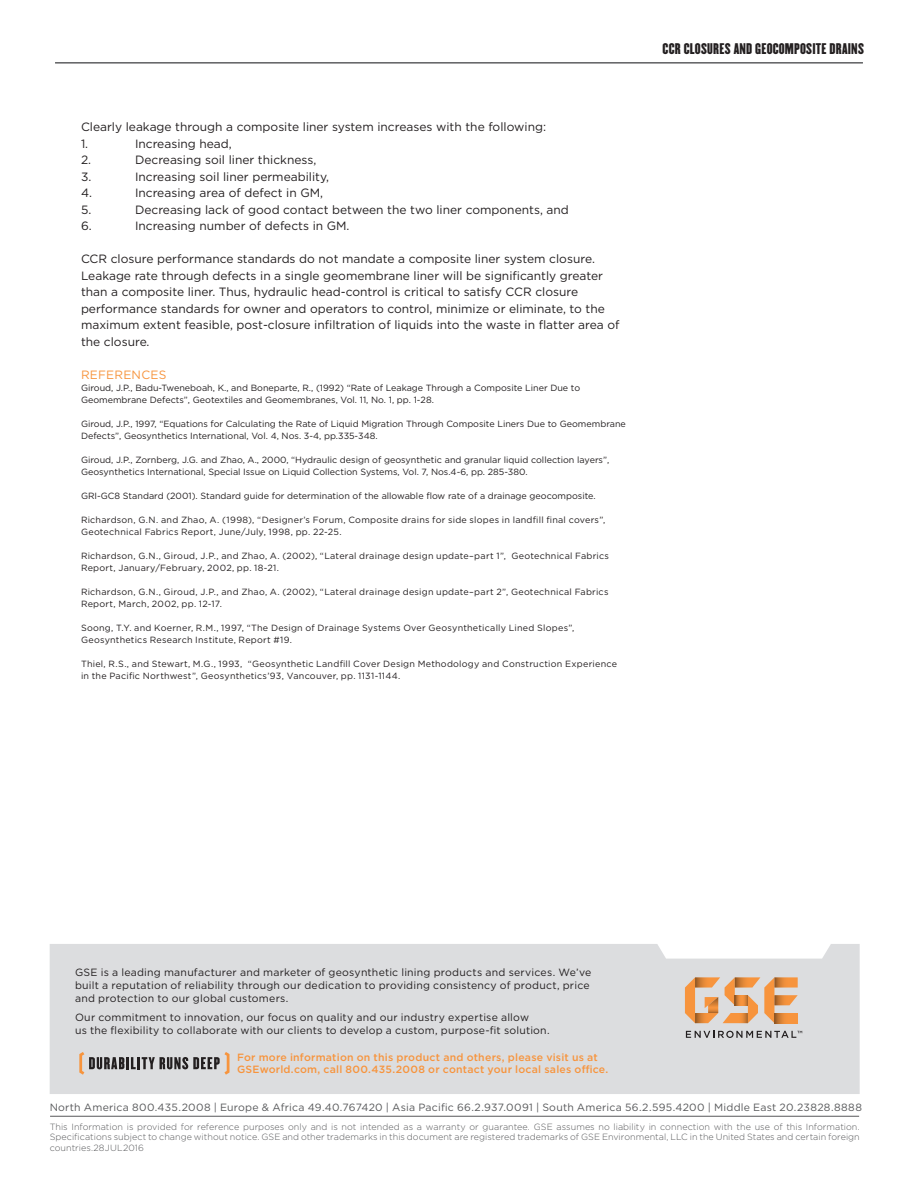
<style>
.page{position:relative;width:918px;height:1188px;background:#fff}
.page>*{position:absolute;margin:0;border:0;box-sizing:border-box;transform-origin:0 0}
.t1{font:13.5px "Champion Liteweight";letter-spacing:.01em;color:#231f20}
.t2{font:12px/16.5px "Gotham";color:#231f20}
.t3{font:12px "Gotham";letter-spacing:.025em;color:#f7943d}
.t4{font:10.5px/12.6px "Gotham";letter-spacing:.02em;color:#231f20}
.t5{font:10.5px "Gotham";letter-spacing:.025em;color:#57585a}
.t6{font:500 10.5px/12.6px "Gotham";letter-spacing:.02em;color:#f7943d}
.t7{font:9px/12px "Gotham";letter-spacing:.025em;color:#231f20}
.t8{font:9px/12px "Gotham";letter-spacing:.005em;color:#231f20}
.t9{font:300 9px/10.5px "Gotham";letter-spacing:.005em;color:#57585a;text-align:justify}
</style>
<div class="page">
<div style="left:50px;top:944px;width:810px;height:150px;background:#dcdddf"></div>
<svg style="left:686px;top:1031px;width:116px;height:7px"></svg>
<svg style="left:685px;top:977px;width:113px;height:46px;background:#e2ae82"></svg>
<hr style="left:50px;top:1116px;width:809px;height:1px;background:#57585a">
<svg style="left:79px;top:1052px;width:151px;height:23px;background:#ada9a7"></svg>
<hr style="left:55px;top:63px;width:808px;height:1px;background:#57585a">
<h2 class="t2" style="left:81px;top:118px;width:467px">Clearly leakage through a composite liner system increases with the following:<br>1.</h2>
<h2 class="t2" style="left:135px;top:135px;width:98px">Increasing head,</h2>
<h2 class="t2" style="left:81px;top:151px;width:12px">2.</h2>
<h2 class="t2" style="left:135px;top:151px;width:183px">Decreasing soil liner thickness,</h2>
<h2 class="t2" style="left:81px;top:168px;width:12px">3.</h2>
<h2 class="t2" style="left:135px;top:168px;width:196px">Increasing soil liner permeability,</h2>
<h2 class="t2" style="left:81px;top:184px;width:12px">4.</h2>
<h2 class="t2" style="left:135px;top:184px;width:190px">Increasing area of defect in GM,</h2>
<h2 class="t2" style="left:81px;top:201px;width:12px">5.</h2>
<h2 class="t2" style="left:135px;top:201px;width:435px">Decreasing lack of good contact between the two liner components, and</h2>
<h2 class="t2" style="left:81px;top:217px;width:12px">6.</h2>
<h2 class="t2" style="left:135px;top:217px;width:216px">Increasing number of defects in GM.</h2>
<p class="t2" style="left:81px;top:250px;width:540px">CCR closure performance standards do not mandate a composite liner system closure.<br>Leakage rate through defects in a single geomembrane liner will be significantly greater than a composite liner. Thus, hydraulic head-control is critical to satisfy CCR closure performance standards for owner and operators to control, minimize or eliminate, to the maximum extent feasible, post-closure infiltration of liquids into the waste in flatter area of the closure.</p>
<h2 class="t3" style="left:81px;top:367px;width:87px">REFERENCES</h2>
<p class="t8" style="left:81px;top:381px;width:501px">Giroud, J.P., Badu-Tweneboah, K., and Boneparte, R., (1992) “Rate of Leakage Through a Composite Liner Due to<br>Geomembrane Defects”, Geotextiles and Geomembranes, Vol. 11, No. 1, pp. 1-28.</p>
<p class="t8" style="left:81px;top:417px;width:546px">Giroud, J.P., 1997, “Equations for Calculating the Rate of Liquid Migration Through Composite Liners Due to Geomembrane<br>Defects”, Geosynthetics International, Vol. 4, Nos. 3-4, pp.335-348.</p>
<p class="t8" style="left:81px;top:453px;width:530px">Giroud, J.P., Zornberg, J.G. and Zhao, A., 2000, “Hydraulic design of geosynthetic and granular liquid collection layers”,<br>Geosynthetics International, Special Issue on Liquid Collection Systems, Vol. 7, Nos.4-6, pp. 285-380.</p>
<p class="t8" style="left:81px;top:489px;width:516px">GRI-GC8 Standard (2001). Standard guide for determination of the allowable flow rate of a drainage geocomposite.</p>
<p class="t7" style="left:81px;top:513px;width:526px">Richardson, G.N. and Zhao, A. (1998), “Designer’s Forum, Composite drains for side slopes in landfill final covers”,<br>Geotechnical Fabrics Report, June/July, 1998, pp. 22-25.</p>
<p class="t7" style="left:81px;top:549px;width:530px">Richardson, G.N., Giroud, J.P., and Zhao, A. (2002), “Lateral drainage design update–part 1”, Geotechnical Fabrics<br>Report, January/February, 2002, pp. 18-21.</p>
<p class="t7" style="left:81px;top:585px;width:529px">Richardson, G.N., Giroud, J.P., and Zhao, A. (2002), “Lateral drainage design update–part 2”, Geotechnical Fabrics<br>Report, March, 2002, pp. 12-17.</p>
<p class="t7" style="left:81px;top:621px;width:495px">Soong, T.Y. and Koerner, R.M., 1997, “The Design of Drainage Systems Over Geosynthetically Lined Slopes”,<br>Geosynthetics Research Institute, Report #19.</p>
<p class="t7" style="left:81px;top:657px;width:538px">Thiel, R.S., and Stewart, M.G., 1993, “Geosynthetic Landfill Cover Design Methodology and Construction Experience in the Pacific Northwest”, Geosynthetics’93, Vancouver, pp. 1131-1144.</p>
<h1 class="t1" style="left:663px;top:38px;width:203px">CCR CLOSURES AND GEOCOMPOSITE DRAINS</h1>
<p class="t4" style="left:75px;top:966px;width:518px">GSE is a leading manufacturer and marketer of geosynthetic lining products and services. We’ve built a reputation of reliability through our dedication to providing consistency of product, price and protection to our global customers.</p>
<p class="t4" style="left:75px;top:1011px;width:476px">Our commitment to innovation, our focus on quality and our industry expertise allow<br>us the flexibility to collaborate with our clients to develop a custom, purpose-fit solution.</p>
<p class="t6" style="left:237px;top:1051px;width:373px">For more information on this product and others, please visit us at<br>GSEworld.com, call 800.435.2008 or contact your local sales office.</p>
<p class="t5" style="left:50px;top:1101px;width:814px">North America 800.435.2008 | Europe &amp; Africa 49.40.767420 | Asia Pacific 66.2.937.0091 | South America 56.2.595.4200 | Middle East 20.23828.8888</p>
<p class="t9" style="left:50px;top:1121px;width:812px">This Information is provided for reference purposes only and is not intended as a warranty or guarantee. GSE assumes no liability in connection with the use of this Information.<br>Specifications subject to change without notice. GSE and other trademarks in this document are registered trademarks of GSE Environmental, LLC in the United States and certain foreign countries.28JUL2016</p>
</div>
